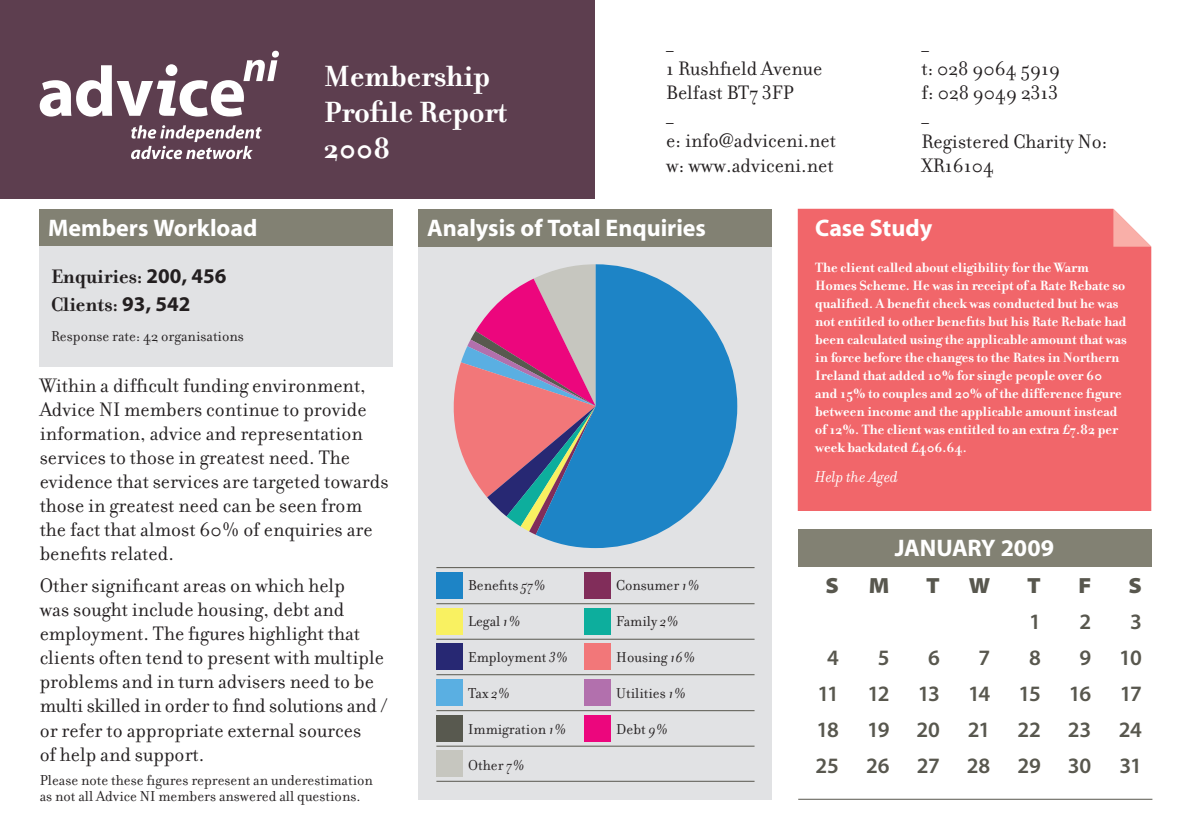
<style>
.page{position:relative;width:1191px;height:840px;background:#fff}
.page>*{position:absolute;margin:0;border:0;box-sizing:border-box;transform-origin:0 0}
.t1{font:700 31.6px/36px "Filosofia";color:#fff}
.t2{font:700 24px "Myriad";color:#fff}
.t3{font:700 24px "Myriad Pro";letter-spacing:-.01em;color:#fff}
.t4{font:600 22px/36px "Myriad Pro";letter-spacing:-.045em;color:#58574e;text-align:center}
.t5{font:900 semi-expanded 22px "Myriad Pro";color:#58574e}
.t6{font:21px/24px "Filosofia";color:#231f20}
.t7{font:700 21px/28px "Filosofia";color:#231f20}
.t8{font:italic 17px "Filosofia";color:#fff}
.t9{font:15.6px/16px "Filosofia";color:#231f20}
.t10{font:700 14.4px/18px "Filosofia";color:#fff}
.s1{font-family:"Myriad Pro"}
.s2{font-style:italic}
</style>
<div class="page">
<div style="left:0;top:0;width:594px;height:198px;background:#5d3e4f"></div>
<svg style="left:40px;top:51px;width:239px;height:65px"></svg>
<svg style="left:131px;top:125px;width:131px;height:34px"></svg>
<hr style="left:798px;top:798px;width:354px;height:1px;background:#58574e">
<div style="left:419px;top:246px;width:353px;height:552px;background:#e1e2e4"></div>
<div style="left:797px;top:209px;width:354px;height:301px;background:#f1666a"></div>
<div style="left:40px;top:209px;width:353px;height:37px;background:#828173"></div>
<div style="left:419px;top:209px;width:353px;height:37px;background:#828173"></div>
<svg style="left:1113px;top:209px;width:38px;height:37px"></svg>
<div style="left:797px;top:528px;width:354px;height:38px;background:#828173"></div>
<div style="left:40px;top:246px;width:353px;height:120px;background:#e1e2e4"></div>
<svg style="left:453px;top:278px;width:83px;height:256px"></svg>
<svg style="left:536px;top:264px;width:201px;height:283px;fill:#1d84c6"></svg>
<hr style="left:436px;top:566px;width:318px;height:1px;background:#58574e">
<hr style="left:436px;top:603px;width:318px;height:1px;background:#58574e">
<hr style="left:436px;top:638px;width:318px;height:1px;background:#58574e">
<hr style="left:436px;top:673px;width:318px;height:1px;background:#58574e">
<hr style="left:436px;top:709px;width:318px;height:1px;background:#58574e">
<hr style="left:436px;top:745px;width:318px;height:1px;background:#58574e">
<hr style="left:436px;top:780px;width:318px;height:1px;background:#58574e">
<div style="left:436px;top:572px;width:27px;height:26px;background:#1d84c6"></div>
<div style="left:584px;top:572px;width:27px;height:26px;background:#812d5a"></div>
<div style="left:436px;top:608px;width:27px;height:26px;background:#f9f161"></div>
<div style="left:584px;top:608px;width:27px;height:26px;background:#0dae9d"></div>
<div style="left:436px;top:643px;width:27px;height:26px;background:#272873"></div>
<div style="left:584px;top:643px;width:27px;height:26px;background:#f27779"></div>
<div style="left:436px;top:679px;width:27px;height:26px;background:#5aafe2"></div>
<div style="left:584px;top:679px;width:27px;height:26px;background:#b270ad"></div>
<div style="left:436px;top:714px;width:27px;height:27px;background:#58594f"></div>
<div style="left:584px;top:714px;width:27px;height:27px;background:#ec067d"></div>
<div style="left:436px;top:750px;width:27px;height:26px;background:#c6c6bf"></div>
<h1 class="t1" style="left:324px;top:62px;width:185px">Membership<br>Profile Report<br>2008</h1>
<p class="t6" style="left:666px;top:36px;width:171px">_<br>1 Rushfield Avenue<br>Belfast BT7 3FP<br>_<br>e: info@adviceni.net w: www.adviceni.net</p>
<p class="t6" style="left:921px;top:36px;width:187px">_<br>t: 028 9064 5919<br>f: 028 9049 2313<br>_<br>Registered Charity No:<br>XR16104</p>
<p class="t2" style="left:48px;top:219px;width:211px">Members Workload</p>
<p class="t2" style="left:427px;top:219px;width:280px">Analysis of Total Enquiries</p>
<p class="t7" style="left:51px;top:265px;width:177px">Enquiries: <span class="s1">200, 456<br></span>Clients: <span class="s1">93, 542</span></p>
<p class="t9" style="left:51px;top:330px;width:194px">Response rate: 42 organisations</p>
<p class="t6" style="left:40px;top:376px;width:350px">Within a difficult funding environment, Advice NI members continue to provide information, advice and representation services to those in greatest need. The evidence that services are targeted towards those in greatest need can be seen from the fact that almost 60% of enquiries are benefits related.</p>
<p class="t6" style="left:40px;top:576px;width:349px">Other significant areas on which help<br>was sought include housing, debt and employment. The figures highlight that clients often tend to present with multiple problems and in turn advisers need to be multi skilled in order to find solutions and / or refer to appropriate external sources<br>of help and support.</p>
<p class="t9" style="left:40px;top:773px;width:335px">Please note these figures represent an underestimation as not all Advice NI members answered all questions.</p>
<p class="t9" style="left:468px;top:579px;width:79px">Benefits <span class="s2">57%</span></p>
<p class="t9" style="left:468px;top:615px;width:54px">Legal <span class="s2">1%</span></p>
<p class="t9" style="left:468px;top:650px;width:102px">Employment <span class="s2">3%</span></p>
<p class="t9" style="left:468px;top:686px;width:44px">Tax <span class="s2">2%</span></p>
<p class="t9" style="left:468px;top:722px;width:100px">Immigration <span class="s2">1%</span></p>
<p class="t9" style="left:468px;top:758px;width:58px">Other <span class="s2">7%</span></p>
<p class="t9" style="left:616px;top:579px;width:85px">Consumer <span class="s2">1%</span></p>
<p class="t9" style="left:616px;top:615px;width:64px">Family <span class="s2">2%</span></p>
<p class="t9" style="left:616px;top:650px;width:81px">Housing <span class="s2">16%</span></p>
<p class="t9" style="left:616px;top:686px;width:72px">Utilities <span class="s2">1%</span></p>
<p class="t9" style="left:616px;top:722px;width:54px">Debt <span class="s2">9%</span></p>
<p class="t2" style="left:815px;top:219px;width:118px">Case Study</p>
<p class="t10" style="left:815px;top:260px;width:313px">The client called about eligibility for the Warm Homes Scheme. He was in receipt of a Rate Rebate so qualified. A benefit check was conducted but he was not entitled to other benefits but his Rate Rebate had been calculated using the applicable amount that was in force before the changes to the Rates in Northern Ireland that added 10% for single people over 60 and 15% to couples and 20% of the difference figure between income and the applicable amount instead of 12%. The client was entitled to an extra £7.82 per week backdated £406.64.</p>
<p class="t8" style="left:815px;top:471px;width:85px">Help the Aged</p>
<p class="t5" style="left:825px;top:576px;width:15px">S</p>
<p class="t4" style="left:815px;top:640px;width:25px">4<br>11<br>18<br>25</p>
<p class="t3" style="left:895px;top:538px;width:161px">JANUARY 2009</p>
<p class="t5" style="left:869px;top:576px;width:22px">M</p>
<p class="t4" style="left:866px;top:640px;width:25px">5<br>12<br>19<br>26</p>
<p class="t5" style="left:926px;top:576px;width:15px">T</p>
<p class="t4" style="left:916px;top:640px;width:25px">6<br>13<br>20<br>27</p>
<p class="t5" style="left:969px;top:576px;width:23px">W</p>
<p class="t4" style="left:967px;top:640px;width:25px">7<br>14<br>21<br>28</p>
<p class="t5" style="left:1027px;top:576px;width:15px">T</p>
<p class="t4" style="left:1017px;top:604px;width:25px">1<br>8<br>15<br>22<br>29</p>
<p class="t5" style="left:1078px;top:576px;width:14px">F</p>
<p class="t4" style="left:1068px;top:604px;width:25px">2<br>9<br>16<br>23<br>30</p>
<p class="t5" style="left:1128px;top:576px;width:15px">S</p>
<p class="t4" style="left:1118px;top:604px;width:25px">3<br>10<br>17<br>24<br>31</p>
</div>
